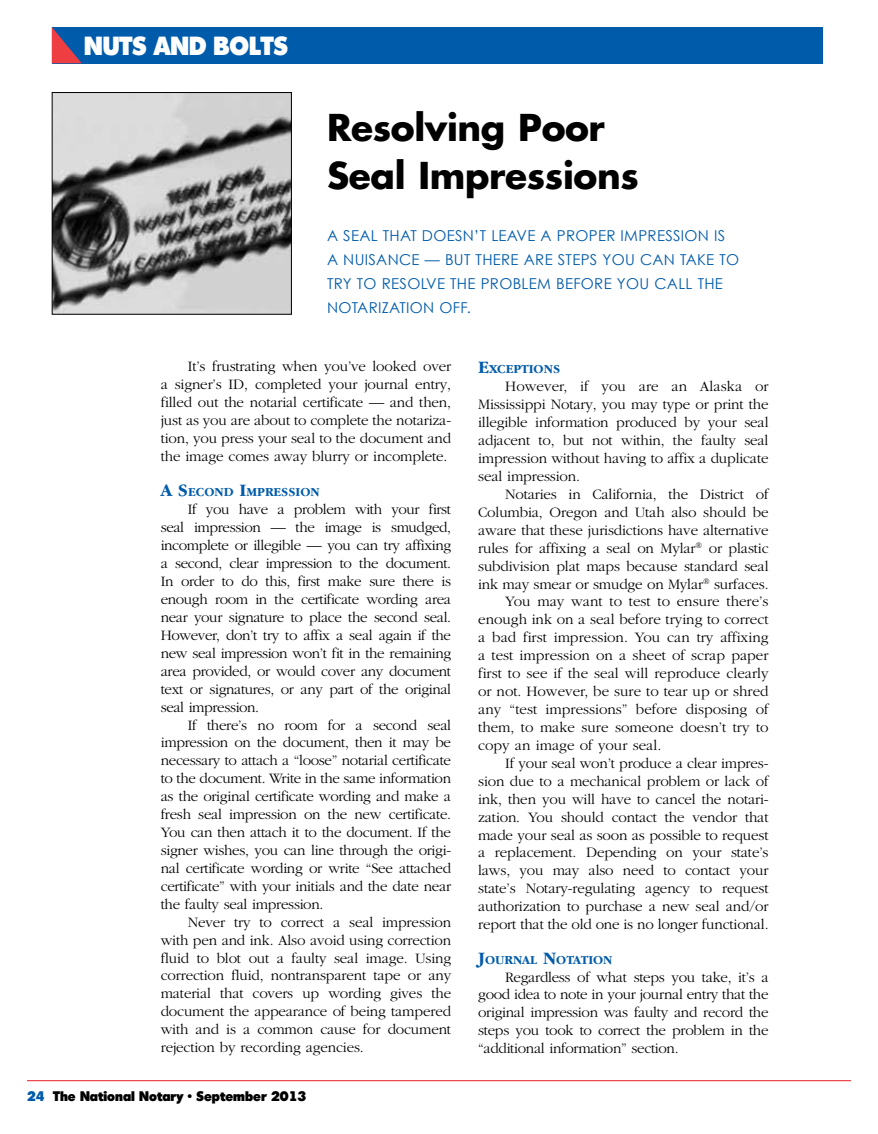
<style>
.page{position:relative;width:878px;height:1134px;background:#fff}
.page>*{position:absolute;margin:0;border:0;box-sizing:border-box;transform-origin:0 0}
.t1{font:700 36px/48px "Futura";letter-spacing:-.01em;color:#000}
.t2{font:800 25.5px "Migra";color:#fff}
.t3{font:300 15px/17.9px "Garamond";letter-spacing:-.01em;color:#000;text-align:justify}
.t4{font:15px/24px "Century Gothic";letter-spacing:.02em;color:#005baa}
.t5{font:800 13.5px "Migra";color:#000}
.t6{font:700 12.6px "Garamond IT Cby BT";color:#005baa}
.s1{font-size:18px}
.s2{color:#005baa}
</style>
<div class="page">
<div style="left:52px;top:27px;width:770px;height:36px;background:#005baa"></div>
<svg style="left:52px;top:27px;width:30px;height:36px"></svg>
<hr style="left:27px;top:1080px;width:823px;height:1px;background:#ed1e25">
<img style="left:54px;top:94px;width:236px;height:219px">
<div style="left:52px;top:92px;width:240px;height:223px;border:1px solid #000"></div>
<h2 class="t2" style="left:84px;top:32px;width:205px">NUTS AND BOLTS</h2>
<h1 class="t1" style="left:327px;top:103px;width:313px">Resolving Poor<br>Seal Impressions</h1>
<p class="t4" style="left:327px;top:224px;width:413px">A SEAL THAT DOESN’T LEAVE A PROPER IMPRESSION IS A NUISANCE — BUT THERE ARE STEPS YOU CAN TAKE TO TRY TO RESOLVE THE PROBLEM BEFORE YOU CALL THE NOTARIZATION OFF.</p>
<p class="t3" style="left:161px;top:358px;width:292px;text-indent:27px">It’s frustrating when you’ve looked over a signer’s ID, completed your journal entry, filled out the notarial certificate — and then, just as you are about to complete the notariza&shy;tion, you press your seal to the document and the image comes away blurry or incomplete.</p>
<p class="t6" style="left:161px;top:485px;width:160px"><span class="s1">A S</span>ECOND <span class="s1">I</span>MPRESSION</p>
<p class="t3" style="left:161px;top:501px;width:292px;text-indent:27px">If you have a problem with your first seal impression — the image is smudged, incomplete or illegible — you can try affixing a second, clear impression to the document.<br>In order to do this, first make sure there is enough room in the certificate wording area near your signature to place the second seal.<br>However, don’t try to affix a seal again if the new seal impression won’t fit in the remaining area provided, or would cover any document text or signatures, or any part of the original seal impression.</p>
<p class="t3" style="left:161px;top:716px;width:292px;text-indent:27px">If there’s no room for a second seal impression on the document, then it may be necessary to attach a “loose” notarial certificate to the document. Write in the same information as the original certificate wording and make a fresh seal impression on the new certificate.<br>You can then attach it to the document. If the signer wishes, you can line through the origi&shy;nal certificate wording or write “See attached certificate” with your initials and the date near the faulty seal impression.</p>
<p class="t3" style="left:161px;top:913px;width:292px;text-indent:27px">Never try to correct a seal impression with pen and ink. Also avoid using correction fluid to blot out a faulty seal image. Using correction fluid, nontransparent tape or any material that covers up wording gives the document the appearance of being tampered with and is a common cause for document rejection by recording agencies.</p>
<p class="t5" style="left:27px;top:1089px;width:281px"><span class="s2">24</span> The National Notary • September 2013</p>
<p class="t6" style="left:478px;top:362px;width:82px"><span class="s1">E</span>XCEPTIONS</p>
<p class="t3" style="left:478px;top:378px;width:292px;text-indent:27px">However, if you are an Alaska or Mississippi Notary, you may type or print the illegible information produced by your seal adjacent to, but not within, the faulty seal impression without having to affix a duplicate seal impression.</p>
<p class="t3" style="left:505px;top:486px;width:265px">Notaries in California, the District of</p>
<p class="t3" style="left:478px;top:503px;width:292px">Columbia, Oregon and Utah also should be</p>
<p class="t3" style="left:478px;top:521px;width:292px">aware that these jurisdictions have alternative</p>
<p class="t3" style="left:478px;top:539px;width:292px">rules for affixing a seal on Mylar<sup>®</sup> or plastic</p>
<p class="t3" style="left:478px;top:557px;width:292px">subdivision plat maps because standard seal</p>
<p class="t3" style="left:478px;top:575px;width:292px">ink may smear or smudge on Mylar<sup>®</sup> surfaces.</p>
<p class="t3" style="left:505px;top:593px;width:265px">You may want to test to ensure there’s</p>
<p class="t3" style="left:478px;top:611px;width:292px">enough ink on a seal before trying to correct</p>
<p class="t3" style="left:478px;top:629px;width:292px">a bad first impression. You can try affixing</p>
<p class="t3" style="left:478px;top:647px;width:292px">a test impression on a sheet of scrap paper</p>
<p class="t3" style="left:478px;top:665px;width:292px">first to see if the seal will reproduce clearly</p>
<p class="t3" style="left:478px;top:683px;width:292px">or not. However, be sure to tear up or shred</p>
<p class="t3" style="left:478px;top:701px;width:292px">any “test impressions” before disposing of</p>
<p class="t3" style="left:478px;top:719px;width:292px">them, to make sure someone doesn’t try to</p>
<p class="t3" style="left:478px;top:737px;width:185px">copy an image of your seal.</p>
<p class="t3" style="left:505px;top:754px;width:265px">If your seal won’t produce a clear impres-</p>
<p class="t3" style="left:478px;top:772px;width:292px">sion due to a mechanical problem or lack of</p>
<p class="t3" style="left:478px;top:790px;width:292px">ink, then you will have to cancel the notari-</p>
<p class="t3" style="left:478px;top:808px;width:292px">zation. You should contact the vendor that</p>
<p class="t3" style="left:478px;top:826px;width:292px">made your seal as soon as possible to request</p>
<p class="t3" style="left:478px;top:844px;width:292px">a replacement. Depending on your state’s</p>
<p class="t3" style="left:478px;top:862px;width:292px">laws, you may also need to contact your</p>
<p class="t3" style="left:478px;top:880px;width:292px">state’s Notary-regulating agency to request</p>
<p class="t3" style="left:478px;top:898px;width:292px">authorization to purchase a new seal and/or</p>
<p class="t3" style="left:478px;top:916px;width:292px">report that the old one is no longer functional.</p>
<p class="t6" style="left:478px;top:953px;width:136px"><span class="s1">J</span>OURNAL <span class="s1">N</span>OTATION</p>
<p class="t3" style="left:478px;top:968px;width:292px;text-indent:27px">Regardless of what steps you take, it’s a good idea to note in your journal entry that the original impression was faulty and record the steps you took to correct the problem in the “additional information” section.</p>
</div>
